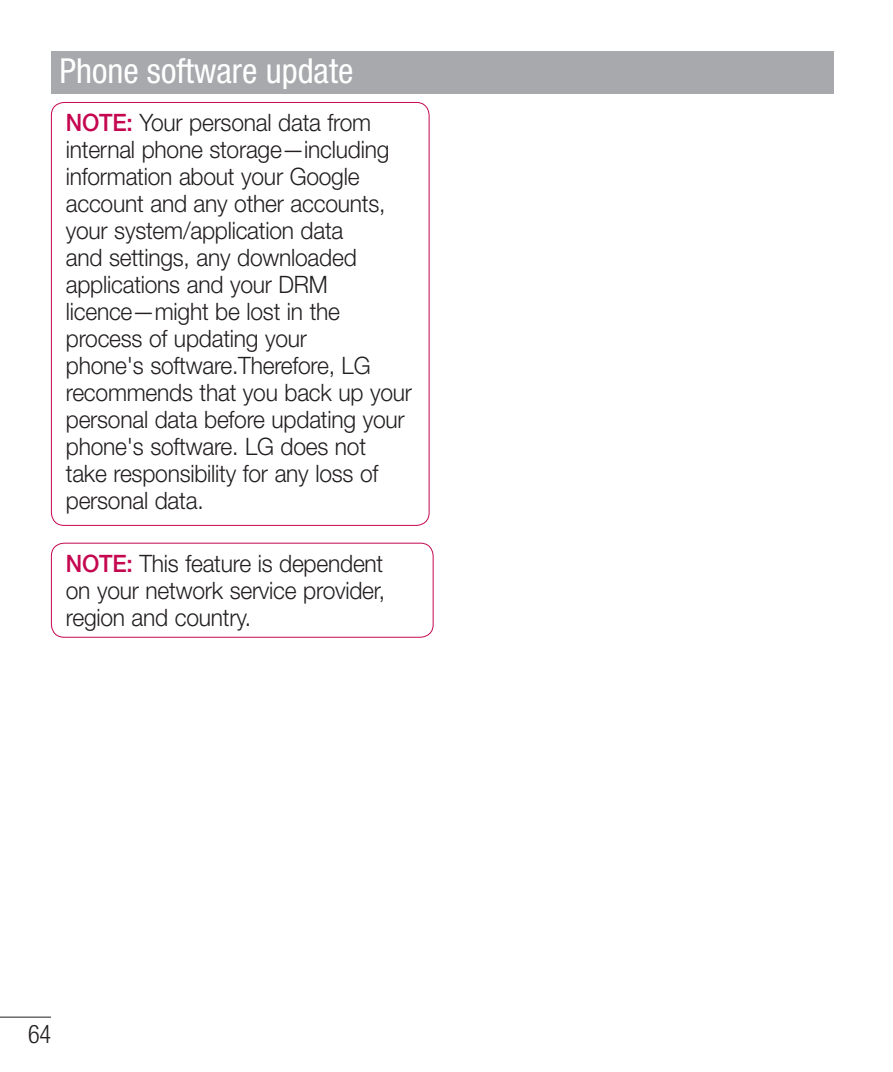
<style>
.page{position:relative;width:893px;height:1072px;background:#fff}
.page>*{position:absolute;margin:0;border:0;box-sizing:border-box;transform-origin:0 0}
.t1{font:condensed 34.5px "Helvetica Neue LT Pro";color:#fff}
.t2{font:300 condensed 25.5px "Helvetica Neue LT Pro";color:#231f20;scale:.95 1}
.t3{font:300 24px/27px "Helvetica Neue LT Pro";letter-spacing:-.01em;color:#231f20;scale:.95 1}
.s1{font-weight:500;color:#c50750}
</style>
<div class="page">
<hr style="left:0;top:1016px;width:51px;height:1px;background:#231f20">
<div style="left:51px;top:543px;width:382px;height:94px;border:1px solid #c50750;border-radius:13px"></div>
<div style="left:51px;top:51px;width:782px;height:43px;background:#a8a9ad"></div>
<h1 class="t1" style="left:60px;top:59px;width:296px">Phone software update</h1>
<p class="t3" style="left:66px;top:111px;width:366px"><span class="s1">NOTE:</span> Your personal data from internal phone storage—including information about your Google account and any other accounts, your system/application data<br>and settings, any downloaded applications and your DRM licence—might be lost in the process of updating your<br>phone's software.Therefore, LG recommends that you back up your personal data before updating your phone's software. LG does not take responsibility for any loss of personal data.</p>
<p class="t3" style="left:66px;top:552px;width:338px;text-align:justify"><span class="s1">NOTE:</span> This feature is dependent on your network service provider, region and country.</p>
<p class="t2" style="left:28px;top:1025px;width:26px">64</p>
</div>
